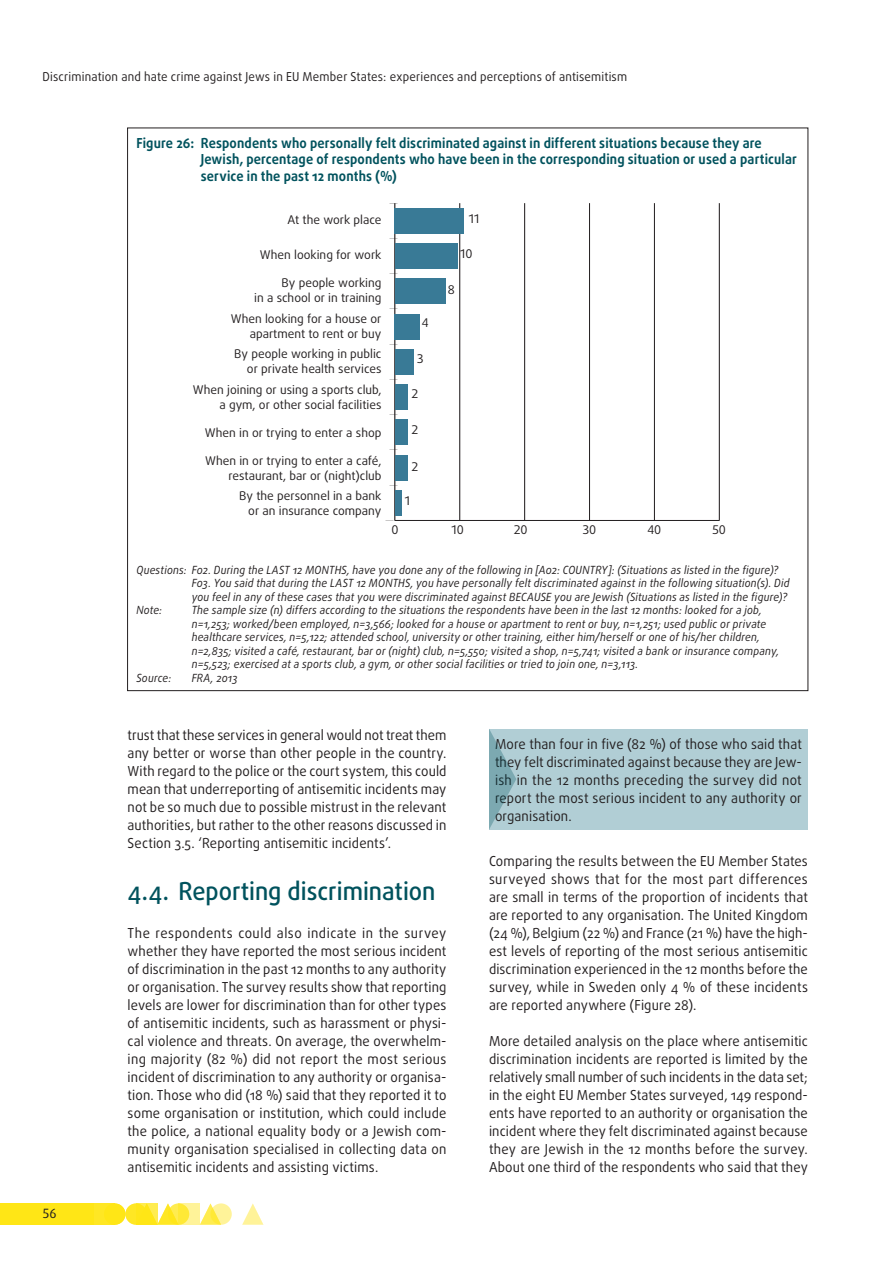
<style>
.page{position:relative;width:893px;height:1263px;background:#fff}
.page>*{position:absolute;margin:0;border:0;box-sizing:border-box;transform-origin:0 0}
.t1{font:500 24.75px "Daxline Pro";color:#00525d;scale:.95 1}
.t2{font:13.8px/18px "Daxline Pro";letter-spacing:.01em;color:#231f20;text-align:justify;scale:.95 1}
.t3{font:700 13.8px/16.5px "Daxline Pro";letter-spacing:.01em;color:#00525d;scale:.93 1}
.t4{font:13.5px "Dax";color:#231f20}
.t5{font:12.3px "Daxline Pro";letter-spacing:.015em;color:#231f20;scale:.95 1}
.t6{font:12px/15px "Daxline Pro";color:#231f20;text-align:right}
.t7{font:italic 11.25px/13.5px "Daxline Pro";letter-spacing:.015em;color:#231f20;scale:.93 1}
</style>
<div class="page">
<div style="left:0;top:1203px;width:94px;height:22px;background:#ffe616"></div>
<svg style="left:125px;top:1203px;width:22px;height:22px"></svg>
<div style="left:94px;top:1203px;width:21px;height:22px;background:#ffe724"></div>
<svg style="left:200px;top:1203px;width:18px;height:22px"></svg>
<svg style="left:242px;top:1203px;width:21px;height:22px"></svg>
<div style="left:104px;top:1203px;width:21px;height:22px;background:#ffe616;border-radius:50%"></div>
<svg style="left:157px;top:1203px;width:18px;height:22px"></svg>
<svg style="left:168px;top:1203px;width:21px;height:22px"></svg>
<svg style="left:210px;top:1203px;width:22px;height:22px"></svg>
<svg style="left:136px;top:1203px;width:21px;height:22px"></svg>
<svg style="left:179px;top:1203px;width:21px;height:22px"></svg>
<div style="left:489px;top:729px;width:319px;height:101px;background:#b1ced5"></div>
<hr style="left:395px;top:520px;width:324px;height:1px;background:#231f20">
<hr style="left:459px;top:203px;width:1px;height:317px;background:#231f20">
<hr style="left:524px;top:203px;width:1px;height:317px;background:#231f20">
<hr style="left:589px;top:203px;width:1px;height:317px;background:#231f20">
<hr style="left:654px;top:203px;width:1px;height:317px;background:#231f20">
<hr style="left:719px;top:203px;width:1px;height:317px;background:#231f20">
<hr style="left:395px;top:203px;width:1px;height:317px;background:#231f20">
<div style="left:395px;top:490px;width:6px;height:25px;background:#397a96"></div>
<div style="left:395px;top:455px;width:12px;height:25px;background:#397a96"></div>
<div style="left:395px;top:420px;width:12px;height:25px;background:#397a96"></div>
<div style="left:395px;top:384px;width:12px;height:26px;background:#397a96"></div>
<div style="left:395px;top:349px;width:19px;height:25px;background:#397a96"></div>
<div style="left:395px;top:314px;width:25px;height:25px;background:#397a96"></div>
<div style="left:395px;top:279px;width:50px;height:25px;background:#397a96"></div>
<div style="left:395px;top:243px;width:63px;height:26px;background:#397a96"></div>
<div style="left:395px;top:208px;width:69px;height:25px;background:#397a96"></div>
<svg style="left:489px;top:729px;width:27px;height:100px"></svg>
<p class="t5" style="left:43px;top:68px;width:617px">Discrimination and hate crime against Jews in EU Member States: experiences and perceptions of antisemitism</p>
<p class="t3" style="left:201px;top:135px;width:643px;text-indent:-64px">Figure 26: Respondents who personally felt discriminated against in different situations because they are<br>Jewish, percentage of respondents who have been in the corresponding situation or used a particular service in the past 12 months (%)</p>
<p class="t6" style="left:287px;top:212px;width:96px">At the work place</p>
<p class="t6" style="left:469px;top:211px;width:12px">11</p>
<p class="t6" style="left:260px;top:248px;width:123px">When looking for work</p>
<p class="t6" style="left:254px;top:276px;width:129px">By people working<br>in a school or in training</p>
<p class="t6" style="left:231px;top:311px;width:152px">When looking for a house or apartment to rent or buy</p>
<p class="t6" style="left:234px;top:347px;width:149px">By people working in public or private health services</p>
<p class="t6" style="left:193px;top:382px;width:190px">When joining or using a sports club, a gym, or other social facilities</p>
<p class="t6" style="left:205px;top:425px;width:178px">When in or trying to enter a shop</p>
<p class="t6" style="left:205px;top:453px;width:178px">When in or trying to enter a café, restaurant, bar or (night)club</p>
<p class="t6" style="left:239px;top:489px;width:144px">By the personnel in a bank or an insurance company</p>
<p class="t6" style="left:460px;top:246px;width:14px">10</p>
<p class="t6" style="left:448px;top:283px;width:8px">8</p>
<p class="t6" style="left:422px;top:315px;width:8px">4</p>
<p class="t6" style="left:417px;top:351px;width:8px">3</p>
<p class="t6" style="left:411px;top:386px;width:8px">2</p>
<p class="t6" style="left:411px;top:423px;width:8px">2</p>
<p class="t6" style="left:411px;top:459px;width:8px">2</p>
<p class="t6" style="left:405px;top:494px;width:7px">1</p>
<p class="t6" style="left:391px;top:522px;width:9px">0</p>
<p class="t6" style="left:452px;top:522px;width:14px">10</p>
<p class="t6" style="left:514px;top:522px;width:15px">20</p>
<p class="t6" style="left:583px;top:522px;width:15px">30</p>
<p class="t6" style="left:647px;top:522px;width:15px">40</p>
<p class="t6" style="left:712px;top:522px;width:15px">50</p>
<p class="t7" style="left:136px;top:563px;width:692px">Questions: F02. During the LAST 12 MONTHS, have you done any of the following in [A02: COUNTRY]: (Situations as listed in the figure)?</p>
<p class="t7" style="left:192px;top:576px;width:644px">F03. You said that during the LAST 12 MONTHS, you have personally felt discriminated against in the following situation(s). Did</p>
<p class="t7" style="left:192px;top:590px;width:642px">you feel in any of these cases that you were discriminated against BECAUSE you are Jewish (Situations as listed in the figure)?</p>
<p class="t7" style="left:136px;top:603px;width:29px">Note:</p>
<p class="t7" style="left:192px;top:603px;width:633px">The sample size (n) differs according to the situations the respondents have been in the last 12 months: looked for a job, n=1,253; worked/been employed, n=3,566; looked for a house or apartment to rent or buy, n=1,251; used public or private healthcare services, n=5,122; attended school, university or other training, either him/herself or one of his/her children, n=2,835; visited a café, restaurant, bar or (night) club, n=5,550; visited a shop, n=5,741; visited a bank or insurance company, n=5,523; exercised at a sports club, a gym, or other social facilities or tried to join one, n=3,113.</p>
<p class="t7" style="left:136px;top:671px;width:39px">Source:</p>
<p class="t7" style="left:192px;top:671px;width:51px">FRA, 2013</p>
<p class="t4" style="left:43px;top:1206px;width:16px">56</p>
<p class="t2" style="left:128px;top:726px;width:337px">trust that these services in general would not treat them any better or worse than other people in the country.<br>With regard to the police or the court system, this could mean that underreporting of antisemitic incidents may not be so much due to possible mistrust in the relevant authorities, but rather to the other reasons discussed in Section 3.5. ‘Reporting antisemitic incidents’.</p>
<h1 class="t1" style="left:128px;top:875px;width:326px">4.4.R eporting discrimination</h1>
<p class="t2" style="left:128px;top:924px;width:337px">The respondents could also indicate in the survey whether they have reported the most serious incident of discrimination in the past 12 months to any authority or organisation. The survey results show that reporting levels are lower for discrimination than for other types of antisemitic incidents, such as harassment or physi&shy;cal violence and threats. On average, the overwhelm&shy;ing majority (82 %) did not report the most serious incident of discrimination to any authority or organisa&shy;tion. Those who did (18 %) said that they reported it to some organisation or institution, which could include the police, a national equality body or a Jewish com&shy;munity organisation specialised in collecting data on antisemitic incidents and assisting victims.</p>
<p class="t2" style="left:495px;top:735px;width:325px">More than four in five (82 %) of those who said that they felt discriminated against because they are Jew&shy;ish in the 12 months preceding the survey did not report the most serious incident to any authority or organisation.</p>
<p class="t2" style="left:489px;top:852px;width:337px">Comparing the results between the EU Member States surveyed shows that for the most part differences are small in terms of the proportion of incidents that are reported to any organisation. The United Kingdom (24 %), Belgium (22 %) and France (21 %) have the high&shy;est levels of reporting of the most serious antisemitic discrimination experienced in the 12 months before the survey, while in Sweden only 4 % of these incidents are reported anywhere (Figure 28).</p>
<p class="t2" style="left:489px;top:1032px;width:337px">More detailed analysis on the place where antisemitic discrimination incidents are reported is limited by the relatively small number of such incidents in the data set; in the eight EU Member States surveyed, 149 respond&shy;ents have reported to an authority or organisation the incident where they felt discriminated against because they are Jewish in the 12 months before the survey.<br>About one third of the respondents who said that they</p>
</div>
